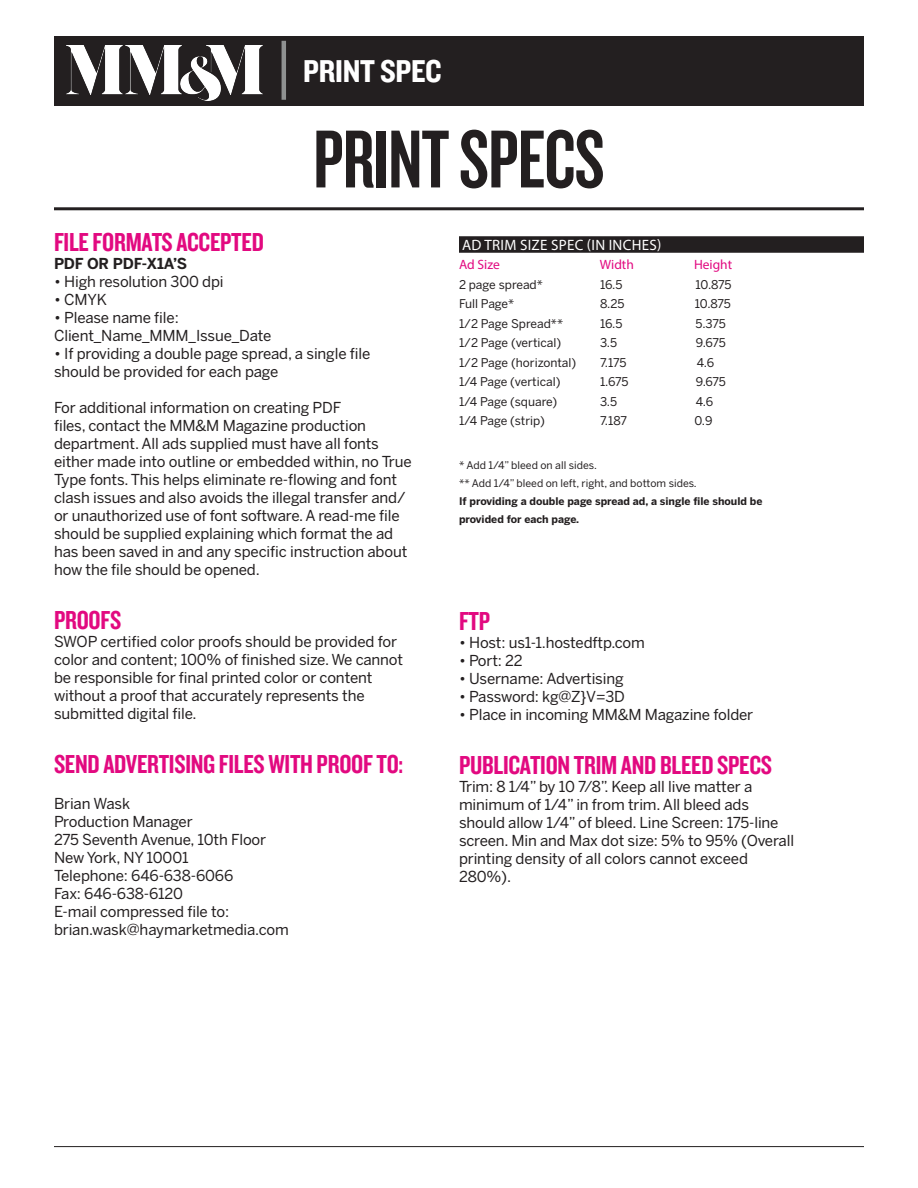
<style>
.page{position:relative;width:918px;height:1188px;background:#fff}
.page>*{position:absolute;margin:0;border:0;box-sizing:border-box;transform-origin:0 0}
.t1{font:85.35px "Knockout 48 Featherweight";letter-spacing:-.01em;color:#231f20}
.t2{font:32.85px "Knockout 50 Welterweight";letter-spacing:-.01em;color:#fff}
.t3{font:27px "Knockout 49 Liteweight";letter-spacing:-.01em;color:#e20980}
.t4{font:15px "Benton Sans";letter-spacing:-.01em;color:#231f20}
.t5{font:15px "Myriad Pro";letter-spacing:.02em;color:#fff}
.t6{font:700 15px "Benton Sans";letter-spacing:-.01em;color:#231f20}
.t7{font:13.5px "Myriad Pro";color:#e20980}
.t8{font:12px "Benton Sans";letter-spacing:-.01em;color:#231f20}
.t9{font:700 10.5px "Benton Sans";color:#231f20}
.t10{font:10.5px "Benton Sans";color:#231f20}
</style>
<div class="page">
<hr style="left:54px;top:1146px;width:810px;height:1px;background:#231f20">
<div style="left:54px;top:36px;width:810px;height:69px;background:#231f20"></div>
<img style="left:66px;top:45px;width:196px;height:56px">
<hr style="left:282px;top:41px;width:4px;height:59px;background:#8f9191">
<hr style="left:54px;top:207px;width:810px;height:3px;background:#231f20">
<div style="left:459px;top:236px;width:405px;height:17px;background:#231f20"></div>
<p class="t2" style="left:303px;top:50px;width:140px">PRINT SPEC</p>
<p class="t1" style="left:313px;top:107px;width:293px">PRINT SPECS</p>
<p class="t3" style="left:54px;top:225px;width:211px">FILE FORMATS ACCEPTED</p>
<p class="t6" style="left:54px;top:255px;width:135px">PDF OR PDF-X1A’S</p>
<p class="t4" style="left:54px;top:273px;width:171px">• High resolution 300 dpi</p>
<p class="t4" style="left:54px;top:291px;width:55px">• CMYK</p>
<p class="t4" style="left:54px;top:309px;width:126px">• Please name file:</p>
<p class="t4" style="left:54px;top:327px;width:219px">Client_Name_MMM_Issue_Date</p>
<p class="t4" style="left:54px;top:345px;width:318px">• If providing a double page spread, a single file</p>
<p class="t4" style="left:54px;top:363px;width:226px">should be provided for each page</p>
<p class="t4" style="left:54px;top:399px;width:289px">For additional information on creating PDF</p>
<p class="t4" style="left:54px;top:417px;width:314px">files, contact the MM&amp;M Magazine production</p>
<p class="t4" style="left:54px;top:435px;width:327px">department. All ads supplied must have all fonts</p>
<p class="t4" style="left:54px;top:453px;width:359px">either made into outline or embedded within, no True</p>
<p class="t4" style="left:54px;top:471px;width:345px">Type fonts. This helps eliminate re-flowing and font</p>
<p class="t4" style="left:54px;top:489px;width:353px">clash issues and also avoids the illegal transfer and/</p>
<p class="t4" style="left:54px;top:507px;width:347px">or unauthorized use of font software. A read-me file</p>
<p class="t4" style="left:54px;top:525px;width:341px">should be supplied explaining which format the ad</p>
<p class="t4" style="left:54px;top:543px;width:355px">has been saved in and any specific instruction about</p>
<p class="t4" style="left:54px;top:561px;width:207px">how the file should be opened.</p>
<p class="t3" style="left:54px;top:603px;width:69px">PROOFS</p>
<p class="t4" style="left:54px;top:633px;width:345px">SWOP certified color proofs should be provided for</p>
<p class="t4" style="left:54px;top:651px;width:351px">color and content; 100% of finished size. We cannot</p>
<p class="t4" style="left:54px;top:669px;width:320px">be responsible for final printed color or content</p>
<p class="t4" style="left:54px;top:687px;width:312px">without a proof that accurately represents the</p>
<p class="t4" style="left:54px;top:705px;width:144px">submitted digital file.</p>
<p class="t3" style="left:54px;top:747px;width:351px">SEND ADVERTISING FILES WITH PROOF TO:</p>
<p class="t4" style="left:54px;top:795px;width:78px">Brian Wask</p>
<p class="t4" style="left:54px;top:813px;width:140px">Production Manager</p>
<p class="t4" style="left:54px;top:831px;width:214px">275 Seventh Avenue, 10th Floor</p>
<p class="t4" style="left:54px;top:849px;width:136px">New York, NY 10001</p>
<p class="t4" style="left:54px;top:867px;width:181px">Telephone: 646-638-6066</p>
<p class="t4" style="left:54px;top:885px;width:131px">Fax: 646-638-6120</p>
<p class="t4" style="left:54px;top:903px;width:177px">E-mail compressed file to:</p>
<p class="t4" style="left:54px;top:921px;width:236px">brian.wask@haymarketmedia.com</p>
<p class="t5" style="left:462px;top:235px;width:201px">AD TRIM SIZE SPEC (IN INCHES)</p>
<p class="t7" style="left:459px;top:256px;width:42px">Ad Size</p>
<p class="t7" style="left:600px;top:256px;width:35px">Width</p>
<p class="t7" style="left:694px;top:256px;width:40px">Height</p>
<p class="t8" style="left:459px;top:277px;width:85px">2 page spread*</p>
<p class="t8" style="left:600px;top:277px;width:24px">16.5</p>
<p class="t8" style="left:696px;top:277px;width:38px">10.875</p>
<p class="t8" style="left:459px;top:297px;width:57px">Full Page*</p>
<p class="t8" style="left:600px;top:297px;width:26px">8.25</p>
<p class="t8" style="left:695px;top:297px;width:38px">10.875</p>
<p class="t8" style="left:459px;top:316px;width:106px">1/2 Page Spread**</p>
<p class="t8" style="left:600px;top:316px;width:24px">16.5</p>
<p class="t8" style="left:696px;top:316px;width:32px">5.375</p>
<p class="t8" style="left:459px;top:336px;width:104px">1/2 Page (vertical)</p>
<p class="t8" style="left:600px;top:336px;width:19px">3.5</p>
<p class="t8" style="left:696px;top:336px;width:32px">9.675</p>
<p class="t8" style="left:459px;top:355px;width:119px">1/2 Page (horizontal)</p>
<p class="t8" style="left:600px;top:355px;width:28px">7.175</p>
<p class="t8" style="left:697px;top:355px;width:19px">4.6</p>
<p class="t8" style="left:459px;top:375px;width:103px">1/4 Page (vertical)</p>
<p class="t8" style="left:600px;top:375px;width:30px">1.675</p>
<p class="t8" style="left:696px;top:375px;width:32px">9.675</p>
<p class="t8" style="left:459px;top:394px;width:100px">1/4 Page (square)</p>
<p class="t8" style="left:600px;top:394px;width:19px">3.5</p>
<p class="t8" style="left:696px;top:394px;width:19px">4.6</p>
<p class="t8" style="left:459px;top:414px;width:87px">1/4 Page (strip)</p>
<p class="t8" style="left:600px;top:414px;width:29px">7.187</p>
<p class="t8" style="left:695px;top:414px;width:20px">0.9</p>
<p class="t10" style="left:459px;top:459px;width:139px">* Add 1/4” bleed on all sides.</p>
<p class="t10" style="left:459px;top:477px;width:239px">** Add 1/4” bleed on left, right, and bottom sides.</p>
<p class="t9" style="left:459px;top:495px;width:305px">If providing a double page spread ad, a single file should be</p>
<p class="t9" style="left:459px;top:513px;width:122px">provided for each page.</p>
<p class="t3" style="left:459px;top:604px;width:33px">FTP</p>
<p class="t4" style="left:459px;top:633px;width:187px">• Host: us1-1.hostedftp.com</p>
<p class="t4" style="left:459px;top:651px;width:65px">• Port: 22</p>
<p class="t4" style="left:459px;top:669px;width:166px">• Username: Advertising</p>
<p class="t4" style="left:459px;top:687px;width:168px">• Password: kg@Z}V=3D</p>
<p class="t4" style="left:459px;top:705px;width:296px">• Place in incoming MM&amp;M Magazine folder</p>
<p class="t3" style="left:459px;top:748px;width:315px">PUBLICATION TRIM AND BLEED SPECS</p>
<p class="t4" style="left:459px;top:777px;width:295px">Trim: 8 1⁄4” by 10 7⁄8”. Keep all live matter a</p>
<p class="t4" style="left:459px;top:795px;width:292px">minimum of 1/4” in from trim. All bleed ads</p>
<p class="t4" style="left:459px;top:813px;width:321px">should allow 1/4” of bleed. Line Screen: 175-line</p>
<p class="t4" style="left:459px;top:831px;width:337px">screen. Min and Max dot size: 5% to 95% (Overall</p>
<p class="t4" style="left:459px;top:849px;width:290px">printing density of all colors cannot exceed</p>
<p class="t4" style="left:459px;top:867px;width:54px">280%).</p>
</div>
